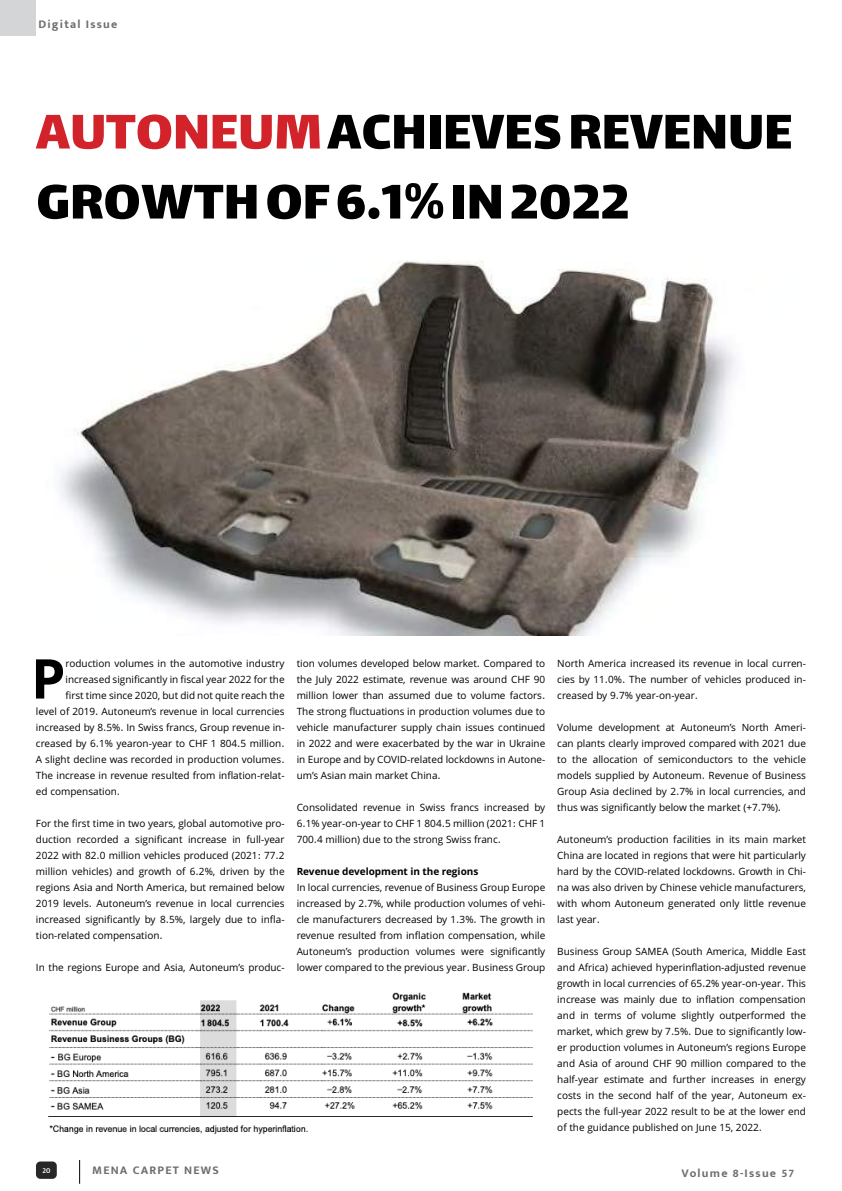
<style>
.page{position:relative;width:842px;height:1191px;background:#fff}
.page>*{position:absolute;margin:0;border:0;box-sizing:border-box;transform-origin:0 0}
.t1{font:59px/70px "Lalezar";color:#000}
.t2{font:700 54.8px "Sahel";color:#000}
.t3{font:700 12px "Mukta Mahee";letter-spacing:.1em;color:#6d6e71}
.t4{font:10px/16px "Sahel";color:#000;text-align:justify}
.t5{font:700 10px "Sahel";color:#000}
.t6{font:600 8px "Mukta Mahee";color:#fff}
.s1{color:#d2232a}
</style>
<div class="page">
<div style="left:0;top:0;width:36px;height:36px;background:#d3d5d6"></div>
<div style="left:36px;top:1161px;width:21px;height:17px;background:#292829;border-radius:4px"></div>
<svg style="left:79px;top:1160px;width:1px;height:23px"></svg>
<img style="left:59px;top:260px;width:677px;height:375px">
<img style="left:48px;top:992px;width:485px;height:143px">
<p class="t3" style="left:38px;top:16px;width:81px">Digital Issue</p>
<h1 class="t1" style="left:36px;top:93px;width:758px"><span class="s1">AUTONEUM</span> ACHIEVES REVENUE<br>GROWTH OF 6.1% IN 2022</h1>
<h2 class="t2" style="left:31px;top:647px;width:36px">P</h2>
<p class="t4" style="left:65px;top:655px;width:221px">roduction volumes in the automotive industry</p>
<p class="t4" style="left:65px;top:671px;width:221px">increased significantly in fiscal year 2022 for the</p>
<p class="t4" style="left:65px;top:687px;width:221px">first time since 2020, but did not quite reach the</p>
<p class="t4" style="left:36px;top:703px;width:250px">level of 2019. Autoneum’s revenue in local currencies</p>
<p class="t4" style="left:36px;top:719px;width:250px">increased by 8.5%. In Swiss francs, Group revenue in-</p>
<p class="t4" style="left:36px;top:735px;width:250px">creased by 6.1% yearon-year to CHF 1 804.5 million.</p>
<p class="t4" style="left:36px;top:751px;width:250px">A slight decline was recorded in production volumes.</p>
<p class="t4" style="left:36px;top:767px;width:250px">The increase in revenue resulted from inflation-relat-</p>
<p class="t4" style="left:36px;top:783px;width:86px">ed compensation.</p>
<p class="t4" style="left:36px;top:815px;width:250px">For the first time in two years, global automotive pro&shy;duction recorded a significant increase in full-year 2022 with 82.0 million vehicles produced (2021: 77.2 million vehicles) and growth of 6.2%, driven by the regions Asia and North America, but remained below 2019 levels. Autoneum’s revenue in local currencies increased significantly by 8.5%, largely due to infla&shy;tion-related compensation.</p>
<p class="t4" style="left:36px;top:959px;width:250px">In the regions Europe and Asia, Autoneum’s produc-</p>
<p class="t4" style="left:297px;top:655px;width:250px">tion volumes developed below market. Compared to the July 2022 estimate, revenue was around CHF 90 million lower than assumed due to volume factors.<br>The strong fluctuations in production volumes due to vehicle manufacturer supply chain issues continued in 2022 and were exacerbated by the war in Ukraine in Europe and by COVID-related lockdowns in Autone&shy;um’s Asian main market China.</p>
<p class="t4" style="left:297px;top:799px;width:250px">Consolidated revenue in Swiss francs increased by 6.1% year-on-year to CHF 1 804.5 million (2021: CHF 1<br>700.4 million) due to the strong Swiss franc.</p>
<p class="t5" style="left:297px;top:865px;width:183px">Revenue development in the regions</p>
<p class="t4" style="left:297px;top:879px;width:250px">In local currencies, revenue of Business Group Europe increased by 2.7%, while production volumes of vehi&shy;cle manufacturers decreased by 1.3%. The growth in revenue resulted from inflation compensation, while Autoneum’s production volumes were significantly lower compared to the previous year. Business Group</p>
<p class="t4" style="left:557px;top:655px;width:250px">North America increased its revenue in local curren&shy;cies by 11.0%. The number of vehicles produced in&shy;creased by 9.7% year-on-year.</p>
<p class="t4" style="left:557px;top:719px;width:250px">Volume development at Autoneum’s North Ameri&shy;can plants clearly improved compared with 2021 due to the allocation of semiconductors to the vehicle models supplied by Autoneum. Revenue of Business Group Asia declined by 2.7% in local currencies, and thus was significantly below the market (+7.7%).</p>
<p class="t4" style="left:557px;top:831px;width:250px">Autoneum’s production facilities in its main market China are located in regions that were hit particularly hard by the COVID-related lockdowns. Growth in Chi&shy;na was also driven by Chinese vehicle manufacturers, with whom Autoneum generated only little revenue last year.</p>
<p class="t4" style="left:557px;top:943px;width:250px">Business Group SAMEA (South America, Middle East and Africa) achieved hyperinflation-adjusted revenue growth in local currencies of 65.2% year-on-year. This increase was mainly due to inflation compensation and in terms of volume slightly outperformed the market, which grew by 7.5%. Due to significantly low&shy;er production volumes in Autoneum’s regions Europe and Asia of around CHF 90 million compared to the half-year estimate and further increases in energy costs in the second half of the year, Autoneum ex&shy;pects the full-year 2022 result to be at the lower end of the guidance published on June 15, 2022.</p>
<p class="t6" style="left:42px;top:1165px;width:9px">20</p>
<p class="t3" style="left:92px;top:1162px;width:128px">MENA CARPET NEWS</p>
<p class="t3" style="left:682px;top:1166px;width:114px">Volume 8-Issue 57</p>
</div>
